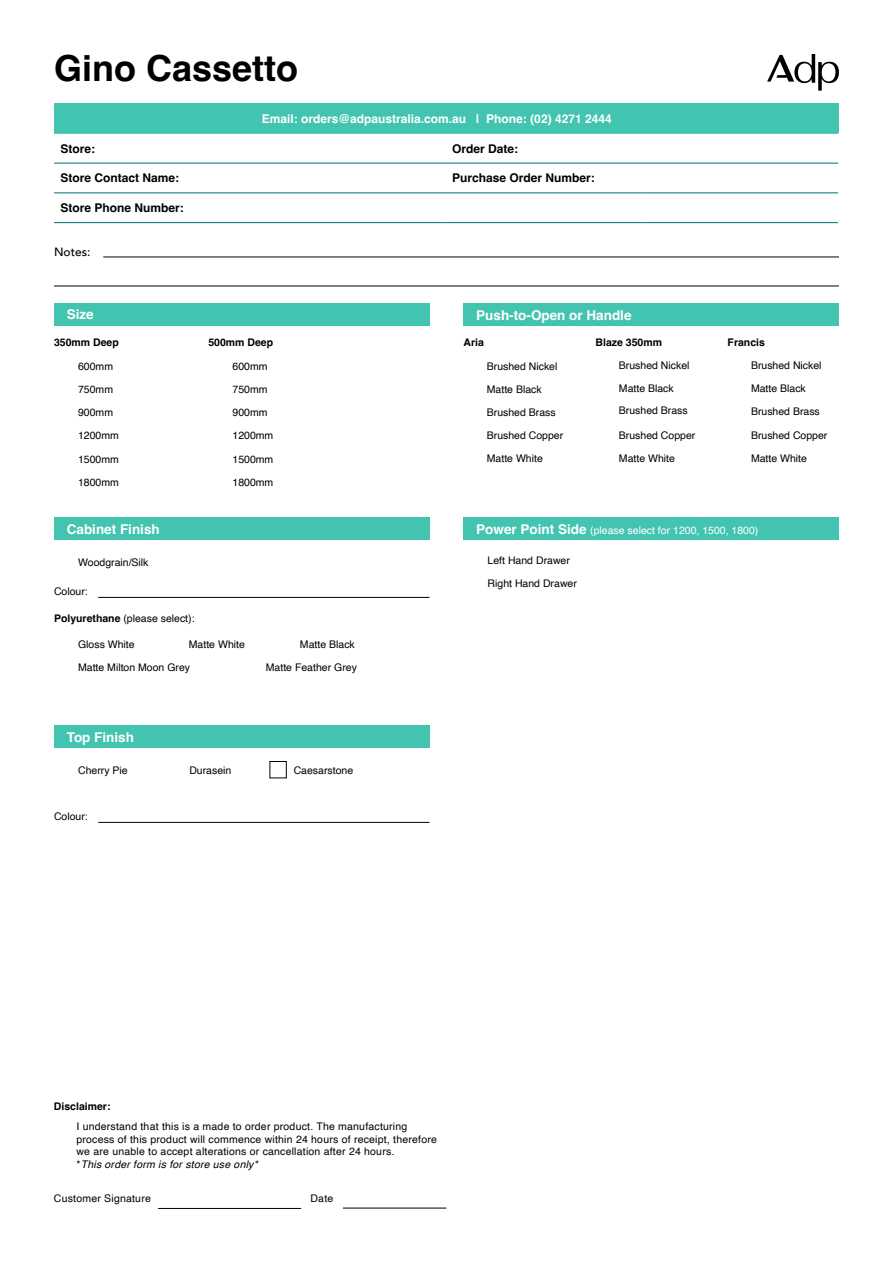
<style>
.page{position:relative;width:893px;height:1263px;background:#fff}
.page>*{position:absolute;margin:0;border:0;box-sizing:border-box;transform-origin:0 0}
.t1{font:700 36px "Helvetica";color:#000}
.t2{font:700 13.5px "Helvetica";color:#fff}
.t3{font:700 12px "Helvetica";color:#000}
.t4{font:700 12px "Helvetica";color:#fff}
.t5{font:500 12px "Avenir";color:#000}
.t6{font:10.5px/23.1px "Helvetica";color:#000}
.t7{font:10.5px/12.6px "Helvetica";letter-spacing:.02em;color:#000}
.t8{font:700 10.5px "Helvetica";color:#000}
.t9{font:10.5px "Helvetica";color:#fff}
.s1{font-weight:700}
.s2{font-weight:700;font-size:13.5px}
.s3{font-style:italic}
</style>
<div class="page">
<div style="left:54px;top:303px;width:375px;height:22px;background:#43c4b0"></div>
<svg style="left:767px;top:54px;width:72px;height:37px"></svg>
<div style="left:54px;top:104px;width:784px;height:29px;background:#43c4b0"></div>
<div style="left:54px;top:162px;width:784px;height:32px;background:#9dc8cb"></div>
<svg style="left:54px;top:164px;width:784px;height:28px"></svg>
<hr style="left:54px;top:163px;width:196px;height:1px;background:#007079">
<hr style="left:250px;top:163px;width:196px;height:1px;background:#007079">
<hr style="left:446px;top:163px;width:196px;height:1px;background:#007079">
<hr style="left:642px;top:163px;width:196px;height:1px;background:#007079">
<hr style="left:54px;top:192px;width:196px;height:1px;background:#007079">
<hr style="left:250px;top:192px;width:196px;height:1px;background:#007079">
<hr style="left:446px;top:192px;width:196px;height:1px;background:#007079">
<hr style="left:642px;top:192px;width:196px;height:1px;background:#007079">
<hr style="left:54px;top:222px;width:196px;height:1px;background:#007079">
<hr style="left:250px;top:222px;width:196px;height:1px;background:#007079">
<hr style="left:446px;top:222px;width:196px;height:1px;background:#007079">
<hr style="left:642px;top:222px;width:196px;height:1px;background:#007079">
<hr style="left:54px;top:103px;width:196px;height:1px;background:#43c4b0">
<hr style="left:250px;top:103px;width:196px;height:1px;background:#43c4b0">
<hr style="left:446px;top:103px;width:196px;height:1px;background:#43c4b0">
<hr style="left:642px;top:103px;width:196px;height:1px;background:#43c4b0">
<hr style="left:54px;top:133px;width:196px;height:1px;background:#43c4b0">
<hr style="left:250px;top:133px;width:196px;height:1px;background:#43c4b0">
<hr style="left:446px;top:133px;width:196px;height:1px;background:#43c4b0">
<hr style="left:642px;top:133px;width:196px;height:1px;background:#43c4b0">
<div style="left:54px;top:518px;width:375px;height:22px;background:#43c4b0"></div>
<hr style="left:98px;top:597px;width:331px;height:1px;background:#000">
<div style="left:463px;top:518px;width:376px;height:22px;background:#43c4b0"></div>
<div style="left:54px;top:726px;width:375px;height:22px;background:#43c4b0"></div>
<hr style="left:98px;top:822px;width:331px;height:1px;background:#000">
<div style="left:463px;top:303px;width:376px;height:23px;background:#43c4b0"></div>
<hr style="left:103px;top:257px;width:736px;height:1px;background:#000">
<hr style="left:54px;top:286px;width:785px;height:1px;background:#000">
<hr style="left:158px;top:1208px;width:143px;height:1px;background:#000">
<hr style="left:343px;top:1208px;width:103px;height:1px;background:#000">
<div style="left:270px;top:761px;width:17px;height:17px;border:1px solid #000"></div>
<h1 class="t1" style="left:54px;top:46px;width:246px">Gino Cassetto</h1>
<p class="t4" style="left:262px;top:111px;width:351px">Email: orders@adpaustralia.com.au | Phone: (02) 4271 2444</p>
<p class="t3" style="left:60px;top:141px;width:36px">Store:</p>
<p class="t3" style="left:452px;top:141px;width:68px">Order Date:</p>
<p class="t3" style="left:60px;top:171px;width:120px">Store Contact Name:</p>
<p class="t3" style="left:452px;top:171px;width:144px">Purchase Order Number:</p>
<p class="t3" style="left:60px;top:201px;width:125px">Store Phone Number:</p>
<p class="t5" style="left:54px;top:241px;width:38px">Notes:</p>
<p class="t2" style="left:67px;top:306px;width:29px">Size</p>
<p class="t8" style="left:54px;top:336px;width:66px">350mm Deep</p>
<p class="t8" style="left:208px;top:336px;width:66px">500mm Deep</p>
<p class="t6" style="left:78px;top:355px;width:37px">600mm</p>
<p class="t6" style="left:78px;top:378px;width:37px">750mm</p>
<p class="t6" style="left:78px;top:401px;width:37px">900mm</p>
<p class="t6" style="left:78px;top:424px;width:42px">1200mm</p>
<p class="t6" style="left:78px;top:448px;width:42px">1500mm</p>
<p class="t6" style="left:78px;top:471px;width:42px">1800mm</p>
<p class="t2" style="left:67px;top:521px;width:95px">Cabinet Finish</p>
<p class="t6" style="left:78px;top:551px;width:72px">Woodgrain/Silk</p>
<p class="t6" style="left:54px;top:580px;width:35px">Colour:</p>
<p class="t6" style="left:54px;top:607px;width:142px"><span class="s1">Polyurethane</span> (please select):</p>
<p class="t6" style="left:232px;top:355px;width:37px">600mm</p>
<p class="t6" style="left:232px;top:378px;width:37px">750mm</p>
<p class="t6" style="left:232px;top:401px;width:37px">900mm</p>
<p class="t6" style="left:232px;top:424px;width:42px">1200mm</p>
<p class="t6" style="left:232px;top:448px;width:42px">1500mm</p>
<p class="t6" style="left:232px;top:471px;width:42px">1800mm</p>
<p class="t6" style="left:78px;top:633px;width:114px">Gloss White<br>Matte Milton Moon Grey</p>
<p class="t6" style="left:189px;top:633px;width:58px">Matte White</p>
<p class="t6" style="left:300px;top:633px;width:56px">Matte Black</p>
<p class="t6" style="left:266px;top:656px;width:93px">Matte Feather Grey</p>
<p class="t2" style="left:67px;top:729px;width:69px">Top Finish</p>
<p class="t6" style="left:78px;top:759px;width:51px">Cherry Pie</p>
<p class="t6" style="left:189px;top:759px;width:44px">Durasein</p>
<p class="t6" style="left:54px;top:805px;width:35px">Colour:</p>
<p class="t6" style="left:294px;top:759px;width:61px">Caesarstone</p>
<p class="t2" style="left:476px;top:307px;width:157px">Push-to-Open or Handle</p>
<p class="t8" style="left:463px;top:336px;width:22px">Aria</p>
<p class="t8" style="left:596px;top:336px;width:68px">Blaze 350mm</p>
<p class="t8" style="left:728px;top:336px;width:39px">Francis</p>
<p class="t6" style="left:487px;top:355px;width:72px">Brushed Nickel</p>
<p class="t6" style="left:619px;top:354px;width:72px">Brushed Nickel</p>
<p class="t6" style="left:751px;top:354px;width:72px">Brushed Nickel</p>
<p class="t6" style="left:487px;top:378px;width:56px">Matte Black</p>
<p class="t6" style="left:619px;top:377px;width:56px">Matte Black</p>
<p class="t6" style="left:751px;top:377px;width:56px">Matte Black</p>
<p class="t6" style="left:487px;top:401px;width:70px">Brushed Brass</p>
<p class="t6" style="left:751px;top:401px;width:70px">Brushed Brass</p>
<p class="t6" style="left:619px;top:424px;width:78px">Brushed Copper</p>
<p class="t6" style="left:751px;top:424px;width:78px">Brushed Copper</p>
<p class="t6" style="left:619px;top:447px;width:58px">Matte White</p>
<p class="t6" style="left:751px;top:447px;width:58px">Matte White</p>
<p class="t6" style="left:619px;top:400px;width:70px">Brushed Brass</p>
<p class="t6" style="left:487px;top:424px;width:78px">Brushed Copper<br>Matte White</p>
<p class="t9" style="left:476px;top:522px;width:284px"><span class="s2">Power Point Side</span> (please select for 1200, 1500, 1800)</p>
<p class="t6" style="left:488px;top:549px;width:84px">Left Hand Drawer</p>
<p class="t6" style="left:488px;top:572px;width:91px">Right Hand Drawer</p>
<p class="t8" style="left:54px;top:1099px;width:58px">Disclaimer:</p>
<p class="t7" style="left:76px;top:1120px;width:362px">I understand that this is a made to order product. The manufacturing process of this product will commence within 24 hours of receipt, therefore we are unable to accept alterations or cancellation after 24 hours.<br>*<span class="s3">This order form is for store use only*</span></p>
<p class="t7" style="left:54px;top:1192px;width:98px">Customer Signature</p>
<p class="t6" style="left:310px;top:1187px;width:24px">Date</p>
</div>
